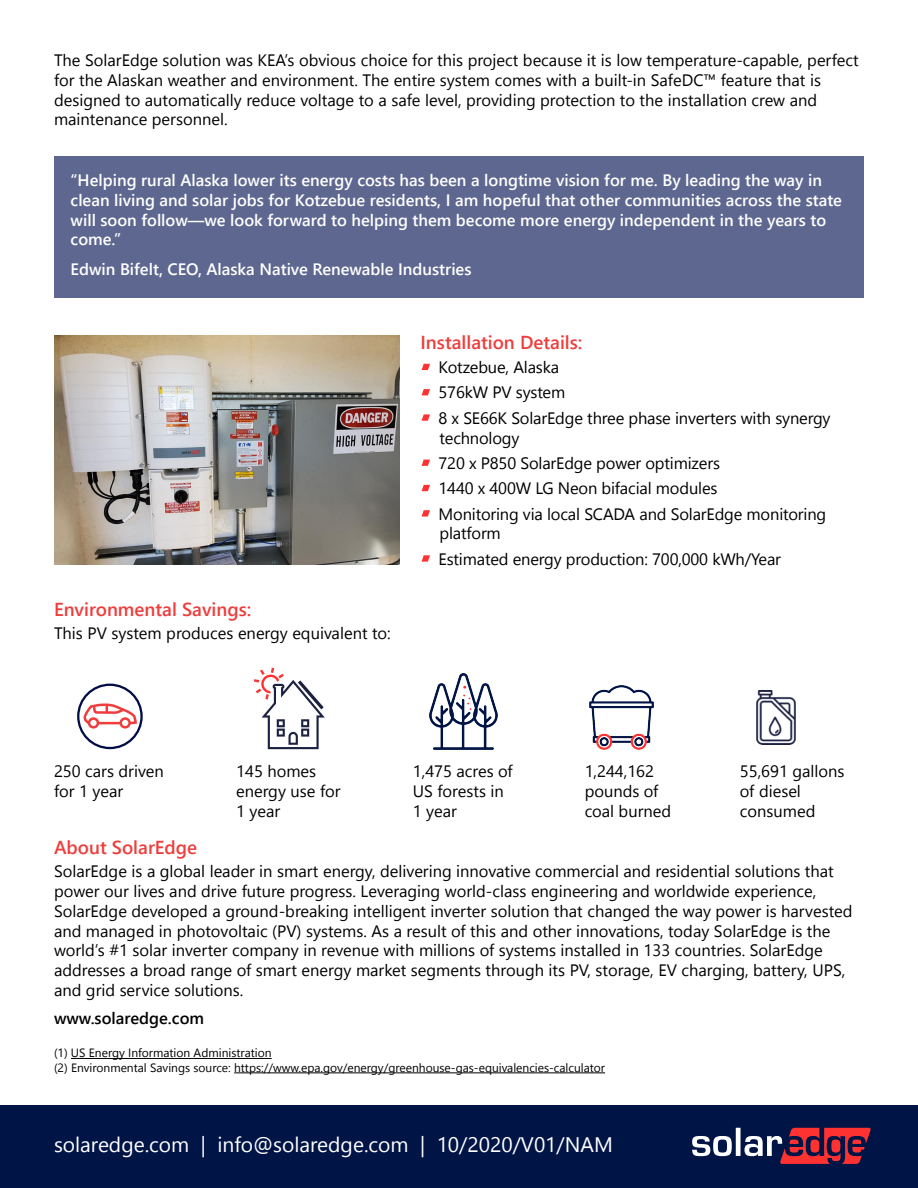
<style>
.page{position:relative;width:918px;height:1188px;background:#fff}
.page>*{position:absolute;margin:0;border:0;box-sizing:border-box;transform-origin:0 0}
.t1{font:21px "Segoe UI";color:#fff}
._1_small_header{font:600 18.75px "Segoe UI";color:#ee3d3c}
._1_text_body{font:16.5px/19.8px "Segoe UI";color:#000}
._1_text_body-2{font:600 16.5px/19.8px "Segoe UI";color:#fff}
._1_tabs_info{font:16.5px/19.8px "Segoe UI";letter-spacing:-.01em;color:#000}
._1_text_body-3{font:600 16.5px "Segoe UI";color:#000}
._1_text_body-4{font:12px "Segoe UI";color:#000}
</style>
<div class="page">
<div style="left:0;top:1106px;width:918px;height:82px;background:#001446"></div>
<svg style="left:692px;top:1128px;width:179px;height:36px"></svg>
<svg style="left:422px;top:364px;width:8px;height:6px"></svg>
<svg style="left:422px;top:389px;width:8px;height:6px"></svg>
<svg style="left:422px;top:414px;width:8px;height:7px"></svg>
<svg style="left:422px;top:460px;width:8px;height:6px"></svg>
<svg style="left:422px;top:485px;width:8px;height:6px"></svg>
<svg style="left:422px;top:510px;width:8px;height:7px"></svg>
<svg style="left:422px;top:555px;width:8px;height:7px"></svg>
<hr style="left:71px;top:1058px;width:201px;height:1px;background:#000">
<hr style="left:234px;top:1073px;width:371px;height:1px;background:#000">
<div style="left:77px;top:684px;width:66px;height:65px;border:2px solid #000d46;border-radius:50%"></div>
<div style="left:88px;top:717px;width:11px;height:12px;border:2px solid #ee3d3c;border-radius:50%"></div>
<div style="left:119px;top:717px;width:12px;height:12px;border:2px solid #ee3d3c;border-radius:50%"></div>
<svg style="left:80px;top:702px;width:58px;height:24px"></svg>
<svg style="left:254px;top:668px;width:71px;height:81px"></svg>
<img style="left:590px;top:685px;width:64px;height:64px">
<img style="left:430px;top:674px;width:67px;height:75px">
<div style="left:54px;top:156px;width:810px;height:142px;background:#5e6790"></div>
<img style="left:54px;top:335px;width:346px;height:230px">
<img style="left:756px;top:690px;width:40px;height:55px">
<p class="_1_text_body" style="left:54px;top:50px;width:806px">The SolarEdge solution was KEAs’ obvious choice for this project because isit low temperature-capable, perfect for the Alaskan weather and environment. The entire system comes with a built-in SafeDC™ feature that is designed to automatically reduce voltage to a safe level, providing protection to the installation crew and maintenance personnel.</p>
<p class="_1_text_body-2" style="left:71px;top:170px;width:773px">“Helping rural Alaska lower its energy costs has been a longtime vision for me. By leading the way in clean living and solar jobs for Kotzebue residents I, am hopeful that other communities across the state will soon follow—we look forward to helping them become more energy independent in the years to come“.</p>
<p class="_1_text_body-2" style="left:71px;top:259px;width:402px">Edwin Bifelt, CEO, Alaska Native Renewable Industries</p>
<p class="_1_small_header" style="left:421px;top:327px;width:163px">Installation Details:</p>
<p class="_1_small_header" style="left:54px;top:594px;width:199px">Environmental Savings:</p>
<p class="_1_text_body" style="left:54px;top:623px;width:338px">This PV system produces energy equivalent to:</p>
<p class="_1_tabs_info" style="left:439px;top:357px;width:122px">Kotzebue, Alaska</p>
<p class="_1_tabs_info" style="left:439px;top:382px;width:128px">576kW PV system</p>
<p class="_1_tabs_info" style="left:439px;top:408px;width:394px">x8 SE66K SolarEdge three phase inverters with synergy technology</p>
<p class="_1_tabs_info" style="left:439px;top:453px;width:283px">720 Px 850 SolarEdge power optimizers</p>
<p class="_1_tabs_info" style="left:439px;top:478px;width:280px">1440 x 400W LG Neon bifacial modules</p>
<p class="_1_tabs_info" style="left:439px;top:503px;width:389px">Monitoring via local SCADA and SolarEdge monitoring platform</p>
<p class="_1_tabs_info" style="left:439px;top:549px;width:344px">Estimated energy production: 700,000 kWh/Year</p>
<p class="_1_text_body" style="left:54px;top:761px;width:111px">250 cars driven for 1 year</p>
<p class="_1_text_body" style="left:236px;top:761px;width:106px">145 homes energy use for<br>1 year</p>
<p class="_1_text_body" style="left:413px;top:761px;width:101px">1,475 acres of<br>US forests in<br>1 year</p>
<p class="_1_text_body" style="left:585px;top:761px;width:88px">1,244,162 pounds of coal burned</p>
<p class="_1_text_body" style="left:740px;top:761px;width:106px">55,691 gallons of diesel consumed</p>
<p class="_1_small_header" style="left:54px;top:833px;width:145px">About SolarEdge</p>
<p class="_1_text_body" style="left:54px;top:861px;width:800px">SolarEdge is a global leader in smart energy, delivering innovative commercial and residential solutions that power our lives and drive future progress. Leveraging world-class engineering and worldwide experience, SolarEdge developed a ground-breaking intelligent inverter solution that changed the way power is harvested and managed in photovoltaic (PV) systems. As a result of this and other innovations, today SolarEdge is the world s’ #1 solar inverter company in revenue with millions of systems installed in 133 countries. SolarEdge addresses a broad range of smart energy market segments through its PV, storage, EV charging, battery, UPS, and grid service solutions.</p>
<p class="_1_text_body-3" style="left:54px;top:1005px;width:152px">www.solaredge.com</p>
<p class="_1_text_body-4" style="left:54px;top:1044px;width:219px">1( ) US Energy Information Administration</p>
<p class="_1_text_body-4" style="left:54px;top:1058px;width:553px">2( ) Environmental Savings source: https://www.epa.gov/energy/greenhouse-gas-equivalencies-calculator</p>
<p class="t1" style="left:54px;top:1127px;width:137px">solaredge.com</p>
<p class="t1" style="left:201px;top:1127px;width:7px">|</p>
<p class="t1" style="left:217px;top:1127px;width:193px">info@solaredge.com</p>
<p class="t1" style="left:420px;top:1127px;width:7px">|</p>
<p class="t1" style="left:437px;top:1127px;width:178px">10/2020/V01/NAM</p>
</div>
